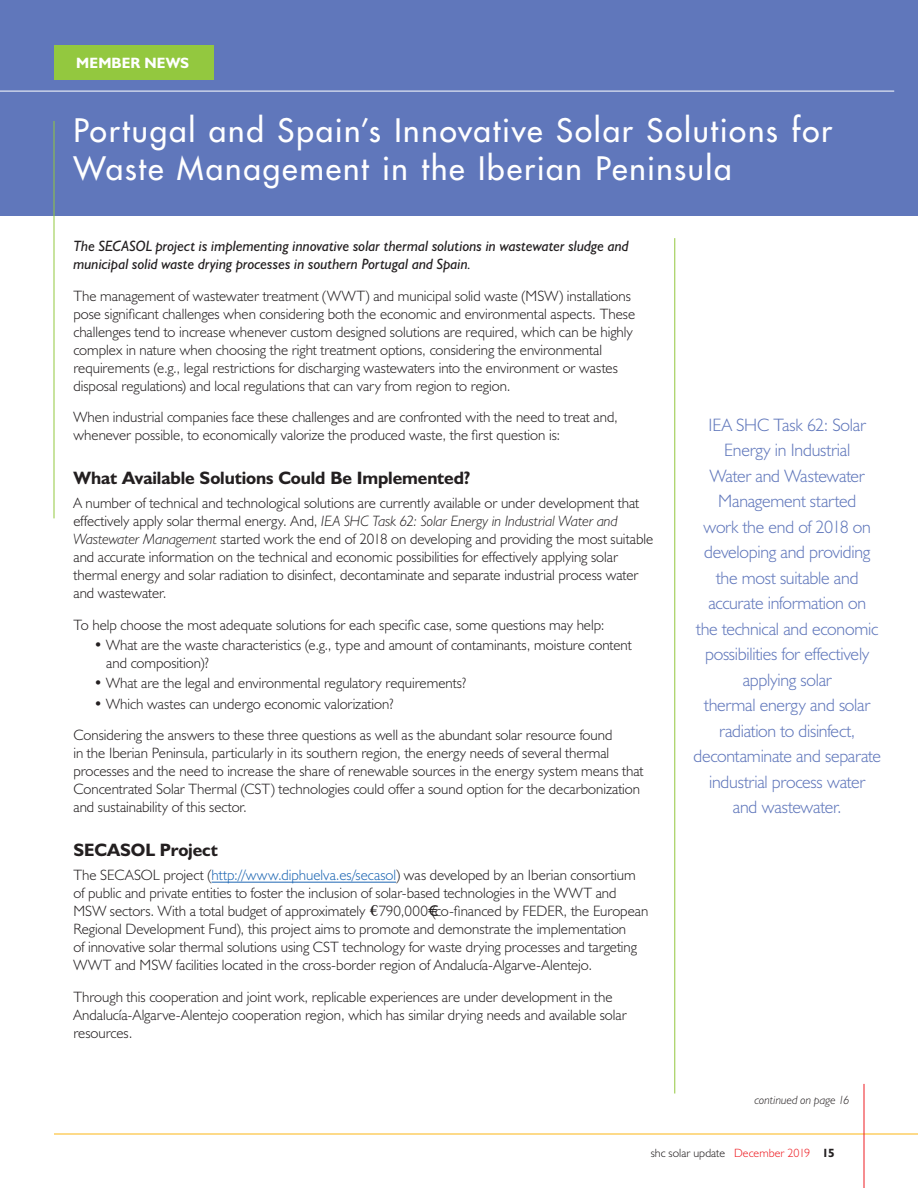
<style>
.page{position:relative;width:918px;height:1188px;background:#fff}
.page>*{position:absolute;margin:0;border:0;box-sizing:border-box;transform-origin:0 0}
.t1{font:31.5px/37.5px "Futura";letter-spacing:.055em;color:#fff}
.t2{font:300 18px/25.5px "Humanist 521 BT";letter-spacing:-.015em;color:#6077bb;text-align:center}
.t3{font:700 18px "Humanist 521 BT";letter-spacing:-.005em;color:#231f20}
.t4{font:300 15px/18px "Humanist 521 BT";color:#231f20}
.t5{font:italic 15px/18px "Humanist 521 BT";letter-spacing:-.005em;color:#231f20}
.t6{font:700 15px "Humanist 521 BT";letter-spacing:.01em;color:#fff}
.t7{font:300 12px "Humanist 521 BT";letter-spacing:.005em;color:#231f20}
.t8{font:italic 300 12px "Humanist 521 BT";letter-spacing:.005em;color:#231f20}
.s1{font-style:italic}
.s2{color:#1e67b3}
.s3{color:#ee1d23}
.s4{font-weight:700}
</style>
<div class="page">
<hr style="left:54px;top:1134px;width:864px;height:1px;background:#fcb615">
<hr style="left:864px;top:1084px;width:1px;height:104px;background:#ee1d23">
<div style="left:0;top:0;width:918px;height:216px;background:#6077bb"></div>
<hr style="left:0;top:91px;width:894px;height:1px;background:#fff">
<hr style="left:54px;top:121px;width:1px;height:397px;background:#93c83f">
<div style="left:54px;top:45px;width:160px;height:35px;background:#93c83f"></div>
<hr style="left:212px;top:882px;width:184px;height:1px;background:#1e67b3">
<hr style="left:674px;top:238px;width:1px;height:856px;background:#93c83f">
<p class="t6" style="left:76px;top:54px;width:114px">MEMBER NEWS</p>
<h1 class="t1" style="left:74px;top:112px;width:760px">Portugal and Spain’s Innovative Solar Solutions for<br>Waste Management in the Iberian Peninsula</h1>
<p class="t5" style="left:73px;top:237px;width:557px">The SECASOL project is implementing innovative solar thermal solutions in wastewater sludge and municipal solid waste drying processes in southern Portugal and Spain.</p>
<p class="t4" style="left:73px;top:286px;width:563px">The management of wastewater treatment (WWT) and municipal solid waste (MSW) installations pose significant challenges when considering both the economic and environmental aspects. These challenges tend to increase whenever custom designed solutions are required, which can be highly complex in nature when choosing the right treatment options, considering the environmental requirements (e.g., legal restrictions for discharging wastewaters into the environment or wastes disposal regulations) and local regulations that can vary from region to region.</p>
<p class="t4" style="left:73px;top:408px;width:546px">When industrial companies face these challenges and are confronted with the need to treat and, whenever possible, to economically valorize the produced waste, the first question is:</p>
<p class="t3" style="left:73px;top:466px;width:399px">What Available Solutions Could Be Implemented?</p>
<p class="t4" style="left:73px;top:494px;width:581px">A number of technical and technological solutions are currently available or under development that effectively apply solar thermal energy. And, <span class="s1">IEA SHC Task 62: Solar Energy in Industrial Water and Wastewater Management</span> started work the end of 2018 on developing and providing the most suitable and accurate information on the technical and economic possibilities for effectively applying solar thermal energy and solar radiation to disinfect, decontaminate and separate industrial process water and wastewater.</p>
<p class="t4" style="left:73px;top:616px;width:533px">To help choose the most adequate solutions for each specific case, some questions may help:</p>
<p class="t4" style="left:106px;top:636px;width:527px;text-indent:-12px">• What are the waste characteristics (e.g., type and amount of contaminants, moisture content and composition)?</p>
<p class="t4" style="left:94px;top:674px;width:374px">• What are the legal and environmental regulatory requirements?</p>
<p class="t4" style="left:73px;top:688px;width:541px;line-height:31.5px;text-indent:20px">• Which wastes can undergo economic valorization?<br>Considering the answers to these three questions as well as the abundant solar resource found</p>
<p class="t4" style="left:73px;top:744px;width:572px">in the Iberian Peninsula, particularly in its southern region, the energy needs of several thermal processes and the need to increase the share of renewable sources in the energy system means that Concentrated Solar Thermal (CST) technologies could offer a sound option for the decarbonization and sustainability of this sector.</p>
<p class="t3" style="left:73px;top:838px;width:146px">SECASOL Project</p>
<p class="t4" style="left:73px;top:866px;width:576px">The SECASOL project (<span class="s2">http://www.diphuelva.es/secasol</span>) was developed by an Iberian consortium of public and private entities to foster the inclusion of solar-based technologies in the WWT and MSW sectors. With a total budget of approximately 790,000€(co-financed by FEDER, the European Regional Development Fund), this project aims to promote and demonstrate the implementation<br>of innovative solar thermal solutions using CST technology for waste drying processes and targeting WWT and MSW facilities located in the cross-border region of Andalucía-Algarve-Alentejo.</p>
<p class="t4" style="left:73px;top:988px;width:555px">Through this cooperation and joint work, replicable experiences are under development in the<br>Andalucía-Algarve-Alentejo cooperation region, which has similar drying needs and available solar resources.</p>
<p class="t2" style="left:693px;top:411px;width:189px">IEA SHC Task 62: Solar<br>Energy in Industrial<br>Water and Wastewater<br>Management started<br>work the end of 2018 on developing and providing the most suitable and accurate information on<br>the technical and economic possibilities for effectively applying solar<br>thermal energy and solar radiation to disinfect, decontaminate and separate industrial process water<br>and wastewater.</p>
<p class="t8" style="left:754px;top:1093px;width:97px">continued on page 16</p>
<p class="t7" style="left:651px;top:1145px;width:185px">shc solar update <span class="s3">December 2019</span> <span class="s4">15</span></p>
</div>
